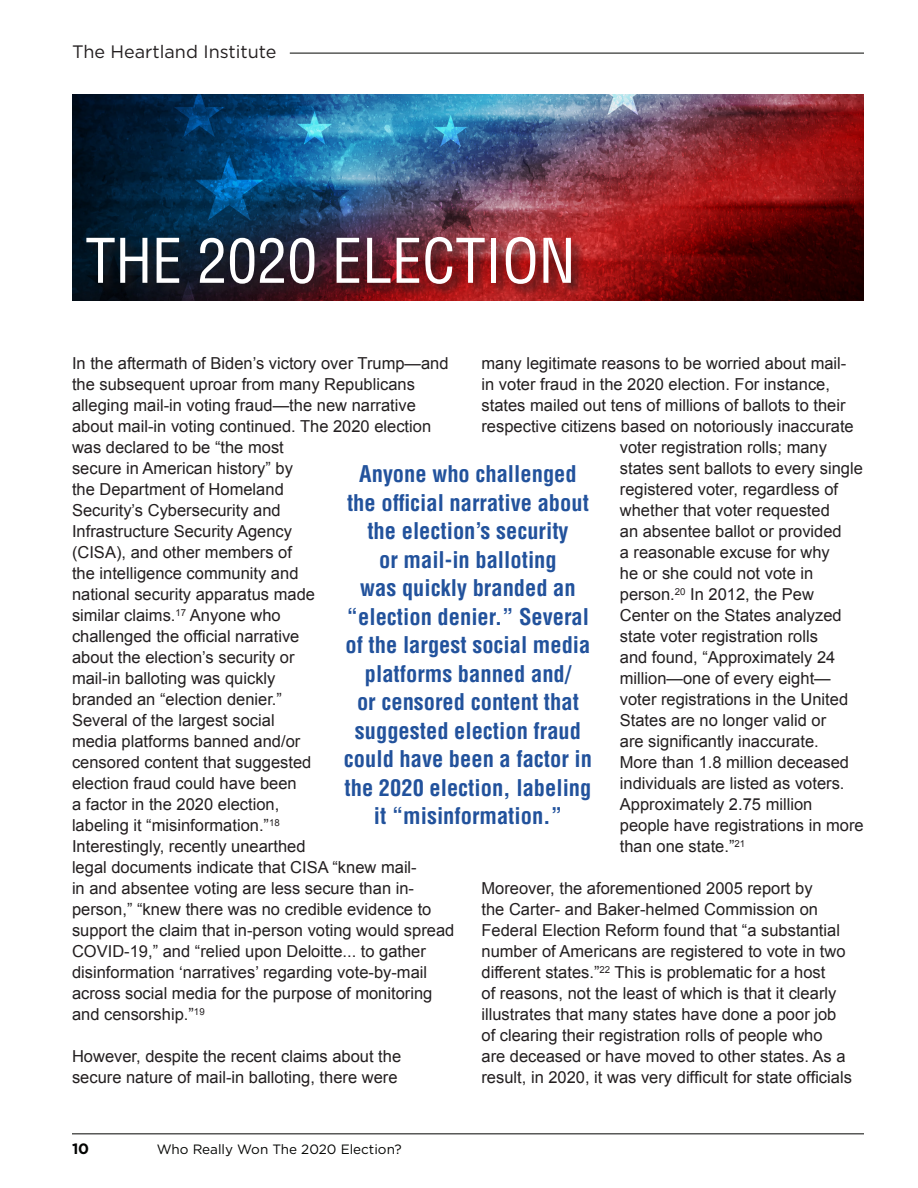
<style>
.page{position:relative;width:918px;height:1188px;background:#fff}
.page>*{position:absolute;margin:0;border:0;box-sizing:border-box;transform-origin:0 0}
.t1{font:condensed 60px "Helvetica";color:#fff}
.t2{font:700 condensed 22.5px/28.5px "Helvetica";color:#22529c;text-align:center}
.t3{font:18px "Gotham";color:#231f20}
.t4{font:16.5px/21px "Arial";color:#231f20}
.t5{font:700 15px "Gotham";color:#040503}
.t6{font:13.5px "Gotham";color:#040503}
</style>
<div class="page">
<hr style="left:290px;top:53px;width:574px;height:1px;background:#040503">
<hr style="left:72px;top:1133px;width:792px;height:1px;background:#040503">
<img style="left:72px;top:94px;width:792px;height:207px">
<div style="left:85px;top:235px;width:500px;height:63px;background:#231f20;opacity:.75"></div>
<p class="t3" style="left:72px;top:41px;width:206px">The Heartland Institute</p>
<p class="t1" style="left:86px;top:223px;width:492px">THE 2020 ELECTION</p>
<p class="t4" style="left:72px;top:353px;width:384px">In the aftermath of Biden’s victory over Trump—and the subsequent uproar from many Republicans alleging mail-in voting fraud—the new narrative about mail-in voting continued. The 2020 election was declared to be “the most<br>secure in American history” by<br>the Department of Homeland<br>Security’s Cybersecurity and<br>Infrastructure Security Agency<br>(CISA), and other members of<br>the intelligence community and<br>national security apparatus made<br>similar claims.<sup>17</sup> Anyone who<br>challenged the official narrative<br>about the election’s security or<br>mail-in balloting was quickly<br>branded an “election denier.”<br>Several of the largest social<br>media platforms banned and/or<br>censored content that suggested<br>election fraud could have been<br>a factor in the 2020 election,<br>labeling it “misinformation.”<sup>18<br></sup>Interestingly, recently unearthed<br>legal documents indicate that CISA “knew mail-<br>in and absentee voting are less secure than in&shy;person,” “knew there was no credible evidence to support the claim that in-person voting would spread COVID-19,” and “relied upon Deloitte... to gather disinformation ‘narratives’ regarding vote-by-mail across social media for the purpose of monitoring and censorship.”<sup>19</sup></p>
<p class="t4" style="left:72px;top:1046px;width:331px">However, despite the recent claims about the secure nature of mail-in balloting, there were</p>
<p class="t4" style="left:482px;top:353px;width:366px">many legitimate reasons to be worried about mail-</p>
<p class="t4" style="left:482px;top:374px;width:350px">in voter fraud in the 2020 election. For instance,</p>
<p class="t4" style="left:482px;top:395px;width:366px">states mailed out tens of millions of ballots to their</p>
<p class="t4" style="left:482px;top:416px;width:374px">respective citizens based on notoriously inaccurate</p>
<p class="t4" style="left:620px;top:437px;width:209px">voter registration rolls; many</p>
<p class="t4" style="left:620px;top:458px;width:245px">states sent ballots to every single</p>
<p class="t4" style="left:620px;top:479px;width:220px">registered voter, regardless of</p>
<p class="t4" style="left:620px;top:500px;width:212px">whether that voter requested</p>
<p class="t4" style="left:620px;top:521px;width:223px">an absentee ballot or provided</p>
<p class="t4" style="left:620px;top:542px;width:212px">a reasonable excuse for why</p>
<p class="t4" style="left:620px;top:563px;width:195px">he or she could not vote in</p>
<p class="t4" style="left:620px;top:584px;width:196px">person.<sup>20</sup> In 2012, the Pew</p>
<p class="t4" style="left:620px;top:605px;width:223px">Center on the States analyzed</p>
<p class="t4" style="left:620px;top:626px;width:200px">state voter registration rolls</p>
<p class="t4" style="left:620px;top:647px;width:217px">and found, “Approximately 24</p>
<p class="t4" style="left:620px;top:668px;width:212px">million—one of every eight—</p>
<p class="t4" style="left:620px;top:689px;width:230px">voter registrations in the United</p>
<p class="t4" style="left:620px;top:710px;width:208px">States are no longer valid or</p>
<p class="t4" style="left:620px;top:731px;width:200px">are significantly inaccurate.</p>
<p class="t4" style="left:620px;top:752px;width:231px">More than 1.8 million deceased</p>
<p class="t4" style="left:620px;top:773px;width:226px">individuals are listed as voters.</p>
<p class="t4" style="left:620px;top:794px;width:194px">Approximately 2.75 million</p>
<p class="t4" style="left:620px;top:815px;width:245px">people have registrations in more</p>
<p class="t4" style="left:620px;top:836px;width:127px">than one state.”<sup>21</sup></p>
<p class="t4" style="left:482px;top:878px;width:372px">Moreover, the aforementioned 2005 report by<br>the Carter- and Baker-helmed Commission on Federal Election Reform found that “a substantial number of Americans are registered to vote in two different states.”<sup>22</sup> This is problematic for a host<br>of reasons, not the least of which is that it clearly illustrates that many states have done a poor job of clearing their registration rolls of people who<br>are deceased or have moved to other states. As a result, in 2020, it was very difficult for state officials</p>
<p class="t2" style="left:344px;top:460px;width:250px">Anyone who challenged the official narrative about the election’s security<br>or mail-in balloting<br>was quickly branded an “election denier.” Several of the largest social media platforms banned and/<br>or censored content that suggested election fraud could have been a factor in the 2020 election, labeling it “misinformation.”</p>
<p class="t5" style="left:72px;top:1138px;width:19px">10</p>
<p class="t6" style="left:157px;top:1140px;width:247px">Who Really Won The 2020 Election?</p>
</div>
